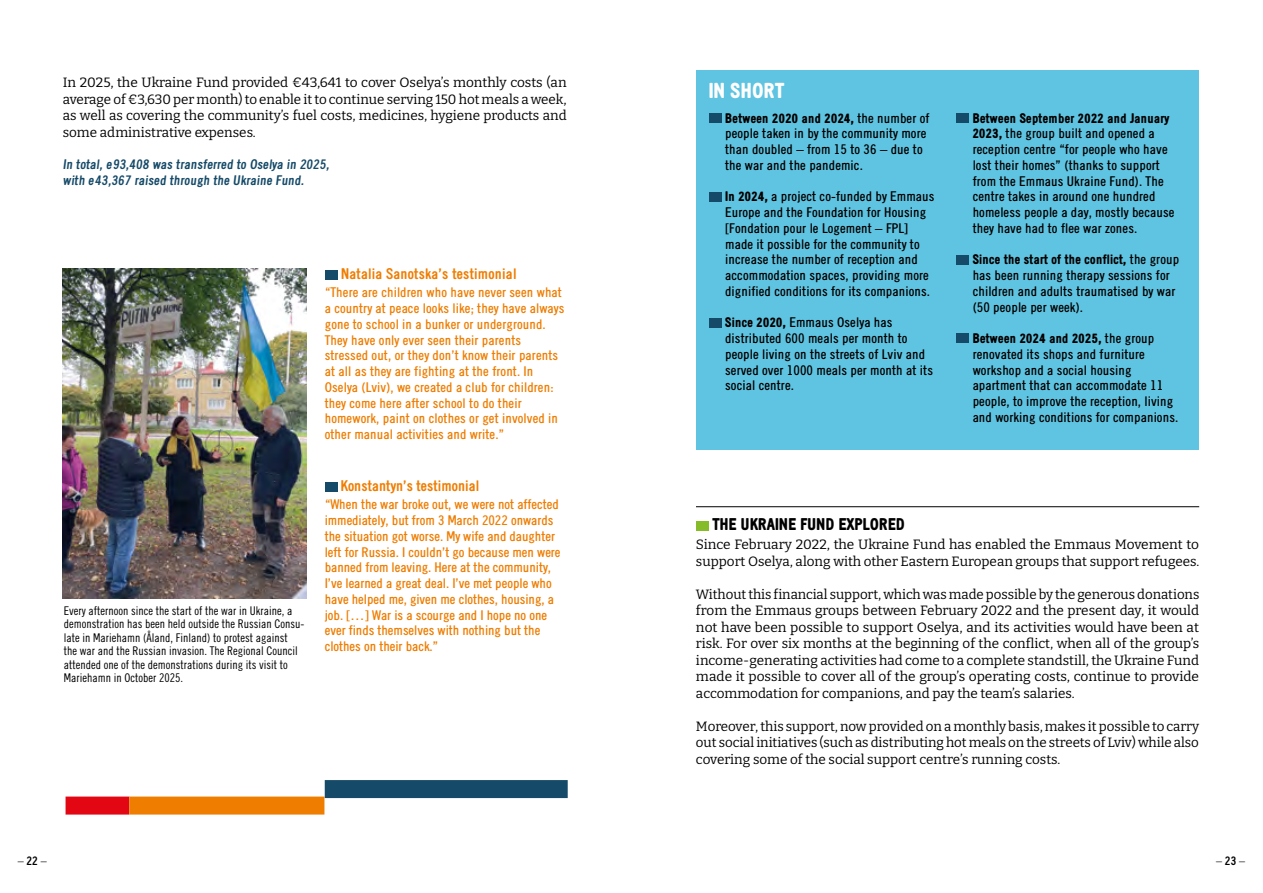
<style>
.page{position:relative;width:1263px;height:893px;background:#fff}
.page>*{position:absolute;margin:0;border:0;box-sizing:border-box;transform-origin:0 0}
.t1{font:900 21px "Emmaus";color:#fff}
.t2{font:900 16.5px "Emmaus";color:#000}
.t3{font:700 15px "Emmaus";color:#ef7d00}
.t4{font:13.5px/16.5px "Bitter";color:#000;text-align:justify}
.t5{font:13.5px/15.8px "Emmaus";color:#000}
.t6{font:13.5px/15.8px "Emmaus";color:#ef7d00}
.t7{font:700 13.5px/15.8px "Emmaus";color:#154a68}
.t8{font:300 12px/13.5px "Emmaus";color:#000}
.s1{font-weight:900}
.s2{font-weight:700}
</style>
<div class="page">
<div style="left:66px;top:797px;width:63px;height:18px;background:#e30613"></div>
<div style="left:129px;top:797px;width:195px;height:18px;background:#ef7d00"></div>
<div style="left:325px;top:780px;width:243px;height:18px;background:#154a68"></div>
<hr style="left:696px;top:506px;width:503px;height:1px;background:#000">
<div style="left:696px;top:521px;width:13px;height:9px;background:#86bc28"></div>
<div style="left:696px;top:70px;width:502px;height:380px;background:#5fc4e1"></div>
<div style="left:709px;top:113px;width:12px;height:10px;background:#154a68"></div>
<div style="left:709px;top:192px;width:12px;height:9px;background:#154a68"></div>
<div style="left:709px;top:318px;width:12px;height:9px;background:#154a68"></div>
<div style="left:956px;top:113px;width:13px;height:10px;background:#154a68"></div>
<div style="left:956px;top:255px;width:13px;height:9px;background:#154a68"></div>
<div style="left:956px;top:334px;width:13px;height:9px;background:#154a68"></div>
<div style="left:325px;top:270px;width:12px;height:9px;background:#154a68"></div>
<div style="left:325px;top:482px;width:12px;height:9px;background:#154a68"></div>
<img style="left:63px;top:269px;width:244px;height:329px">
<p class="t4" style="left:63px;top:74px;width:505px">In 2025, the Ukraine Fund provided €43,641 to cover Oselya’s monthly costs (an average of €3,630 per month) to enable it to continue serving 150 hot meals a week, as well as covering the community’s fuel costs, medicines, hygiene products and some administrative expenses.</p>
<p class="t7" style="left:63px;top:156px;width:270px">In total, €93,408 was transferred to Oselya in 2025, with €43,367 raised through the Ukraine Fund.</p>
<p class="t8" style="left:64px;top:604px;width:242px">Every afternoon since the start of the war in Ukraine, a demonstration has been held outside the Russian Consu&shy;late in Mariehamn (Åland, Finland) to protest against<br>the war and the Russian invasion. The Regional Council attended one of the demonstrations during its visit to Mariehamn in October 2025.</p>
<p class="t3" style="left:341px;top:265px;width:177px">Natalia Sanotska’s testimonial</p>
<p class="t6" style="left:325px;top:284px;width:241px">“There are children who have never seen what a country at peace looks like; they have always gone to school in a bunker or underground.<br>They have only ever seen their parents stressed out, or they don’t know their parents at all as they are fighting at the front. In Oselya (Lviv), we created a club for children: they come here after school to do their homework, paint on clothes or get involved in other manual activities and write.”</p>
<p class="t3" style="left:341px;top:477px;width:140px">Konstantyn’s testimonial</p>
<p class="t6" style="left:325px;top:496px;width:237px">“When the war broke out, we were not affected immediately, but from 3 March 2022 onwards the situation got worse. My wife and daughter left for Russia. I couldn’t go because men were banned from leaving. Here at the community, I’ve learned a great deal. I’ve met people who have helped me, given me clothes, housing, a job. […] War is a scourge and I hope no one ever finds themselves with nothing but the clothes on their back.”</p>
<h1 class="t1" style="left:709px;top:79px;width:77px">IN SHORT</h1>
<p class="t5" style="left:725px;top:110px;width:206px"><span class="s1">Between 2020 and 2024,</span> the number of people taken in by the community more than doubled – from 15 to 36 – due to the war and the pandemic.</p>
<p class="t5" style="left:725px;top:189px;width:211px"><span class="s1">In 2024,</span> a project co-funded by Emmaus Europe and the Foundation for Housing [Fondation pour le Logement – FPL] made it possible for the community to increase the number of reception and accommodation spaces, providing more dignified conditions for its companions.</p>
<p class="t5" style="left:725px;top:315px;width:209px"><span class="s1">Since 2020,</span> Emmaus Oselya has distributed 600 meals per month to people living on the streets of Lviv and served over 1000 meals per month at its social centre.</p>
<p class="t5" style="left:973px;top:110px;width:203px"><span class="s1">Between September 2022 and January 2023,</span> the group built and opened a reception centre “for people who have lost their homes” (thanks to support from the Emmaus Ukraine Fund). The centre takes in around one hundred homeless people a day, mostly because they have had to flee war zones.</p>
<p class="t5" style="left:973px;top:252px;width:208px"><span class="s1">Since the start of the conflict,</span> the group has been running therapy sessions for children and adults traumatised by war (50 people per week).</p>
<p class="t5" style="left:973px;top:330px;width:207px"><span class="s1">Between 2024 and 2025,</span> the group renovated its shops and furniture workshop and a social housing apartment that can accommodate 11 people, to improve the reception, living and working conditions for companions.</p>
<p class="t2" style="left:713px;top:515px;width:194px">THE UKRAINE FUND EXPLORED</p>
<p class="t4" style="left:696px;top:536px;width:505px">Since February 2022, the Ukraine Fund has enabled the Emmaus Movement to support Oselya, along with other Eastern European groups that support refugees.</p>
<p class="t4" style="left:696px;top:585px;width:505px">Without this financial support, which was made possible by the generous donations from the Emmaus groups between February 2022 and the present day, it would not have been possible to support Oselya, and its activities would have been at risk. For over six months at the beginning of the conflict, when all of the group’s income-generating activities had come to a complete standstill, the Ukraine Fund made it possible to cover all of the group’s operating costs, continue to provide accommodation for companions, and pay the team’s salaries.</p>
<p class="t4" style="left:696px;top:717px;width:505px">Moreover, this support, now provided on a monthly basis, makes it possible to carry out social initiatives (such as distributing hot meals on the streets of Lviv) while also covering some of the social support centre’s running costs.</p>
<p class="t8" style="left:18px;top:854px;width:31px">– <span class="s2">22</span> –</p>
<p class="t8" style="left:1216px;top:854px;width:31px">– <span class="s2">23</span> –</p>
</div>
